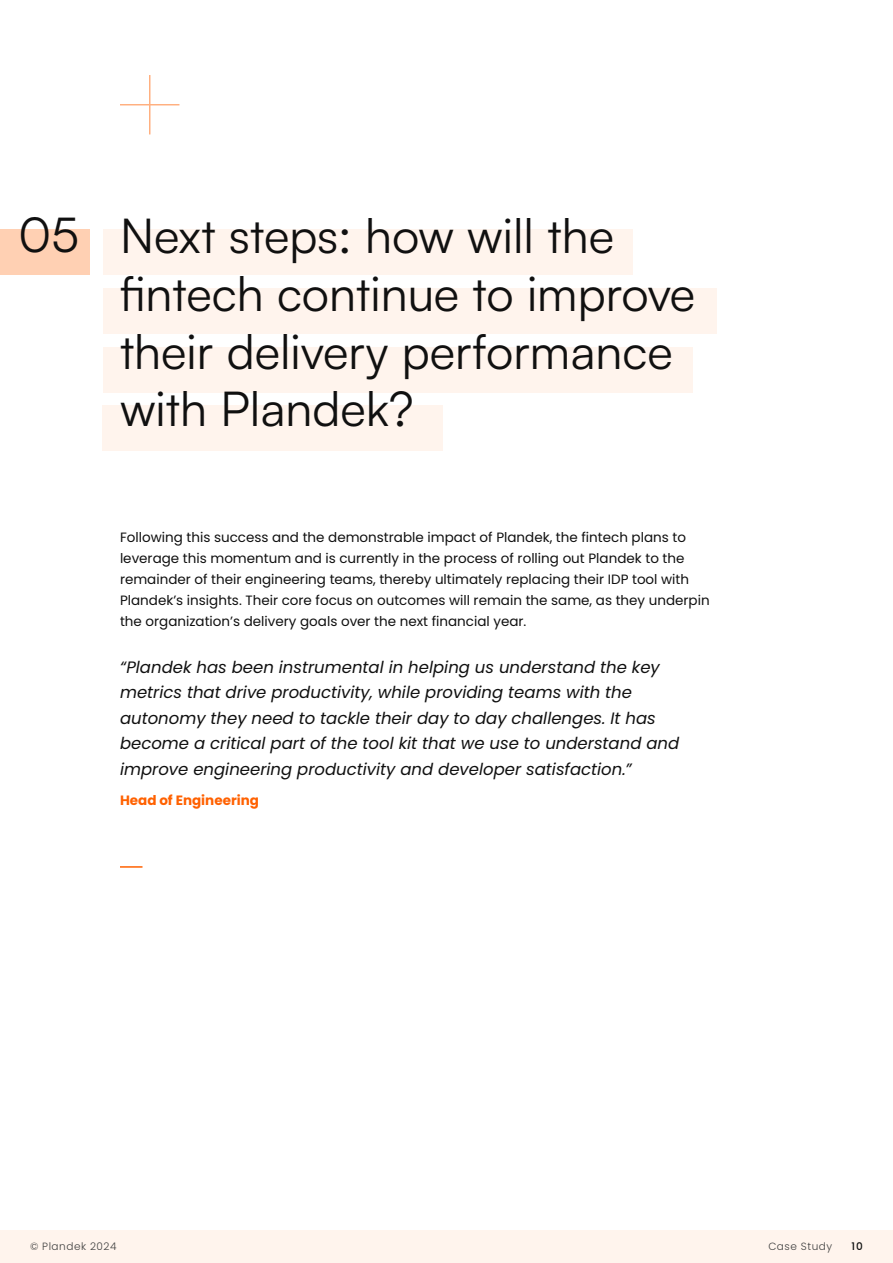
<style>
.page{position:relative;width:893px;height:1263px;background:#fff}
.page>*{position:absolute;margin:0;border:0;box-sizing:border-box;transform-origin:0 0}
.t1{font:48px/57.6px "Satoshi";color:#101010}
.Body_Text{font:italic 16.5px/25.5px "Poppins";color:#101010}
.Body_Text-2{font:13.5px/21px "Poppins";color:#101010}
.Body_Text-3{font:700 13.5px "Poppins";color:#ff6100}
.t2{font:300 10.5px "Poppins";letter-spacing:.05em;color:#404040}
.t3{font:500 10.5px "Poppins";color:#101010}
</style>
<div class="page">
<div style="left:0;top:1230px;width:893px;height:33px;background:#fff4ed"></div>
<div style="left:103px;top:229px;width:529px;height:45px;background:#fff4ed"></div>
<div style="left:103px;top:288px;width:613px;height:45px;background:#fff4ed"></div>
<div style="left:103px;top:347px;width:589px;height:45px;background:#fff4ed"></div>
<div style="left:103px;top:406px;width:340px;height:45px;background:#fff4ed"></div>
<hr style="left:120px;top:866px;width:22px;height:2px;background:#ff6100">
<hr style="left:149px;top:75px;width:1px;height:59px;background:#ff6100">
<hr style="left:120px;top:104px;width:59px;height:1px;background:#ff6100">
<div style="left:0;top:229px;width:90px;height:45px;background:#ffd0b3"></div>
<p class="t1" style="left:18px;top:204px;width:62px">05</p>
<p class="t1" style="left:120px;top:205px;width:577px">Next steps: how will the fintech continue to improve their delivery performance with Plandek?</p>
<p class="Body_Text-2" style="left:120px;top:527px;width:591px">Following this success and the demonstrable impact of Plandek, the fintech plans to leverage this momentum and is currently in the process of rolling out Plandek to the remainder of their engineering teams, thereby ultimately replacing their IDP tool with Plandek’s insights. Their core focus on outcomes will remain the same, as they underpin the organization’s delivery goals over the next financial year.</p>
<p class="Body_Text" style="left:120px;top:654px;width:561px">“Plandek has been instrumental in helping us understand the key metrics that drive productivity, while providing teams with the autonomy they need to tackle their day to day challenges. It has become a critical part of the tool kit that we use to understand and improve engineering productivity and developer satisfaction.”</p>
<p class="Body_Text-3" style="left:120px;top:792px;width:141px">Head of Engineering</p>
<p class="t2" style="left:30px;top:1240px;width:88px">© Plandek 2024</p>
<p class="t2" style="left:768px;top:1240px;width:65px">Case Study</p>
<p class="t3" style="left:851px;top:1240px;width:13px">10</p>
</div>
